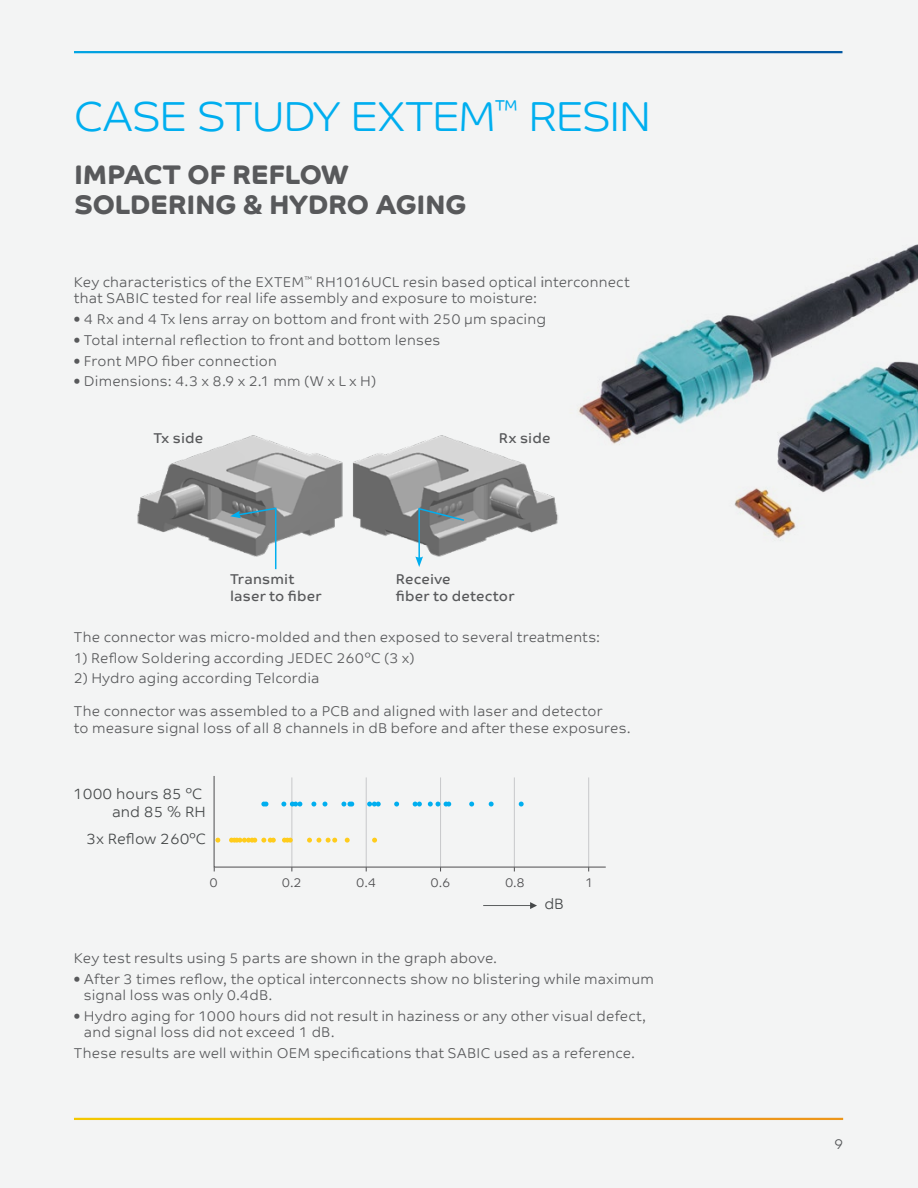
<style>
.page{position:relative;width:918px;height:1188px;background:#f3f4f4}
.page>*{position:absolute;margin:0;border:0;box-sizing:border-box;transform-origin:0 0}
.t1{font:300 42px "SABIC Typeface Headline";color:#00aeef}
.t2{font:700 27px/30px "SABIC Typeface Headline";letter-spacing:.005em;color:#58595b}
.t3{font:300 15px/18px "SABIC Typeface Text";color:#454849;text-align:right}
.t4{font:300 14.25px/16.5px "SABIC Typeface Text";letter-spacing:.01em;color:#58595b}
.t5{font:14.25px/16.5px "SABIC Typeface Text";letter-spacing:.01em;color:#58595b}
.t6{font:300 12.75px "SABIC Typeface Text";color:#4d4d4f}
</style>
<div class="page">
<img style="left:137px;top:435px;width:405px;height:113px">
<svg style="left:415px;top:507px;width:51px;height:60px"></svg>
<svg style="left:230px;top:507px;width:47px;height:63px"></svg>
<img style="left:542px;top:244px;width:376px;height:294px">
<svg style="left:483px;top:902px;width:54px;height:7px"></svg>
<svg style="left:213px;top:776px;width:393px;height:95px"></svg>
<h1 class="t1" style="left:74px;top:92px;width:578px">CASE STUDY EXTEM<sup>™</sup> RESIN</h1>
<h2 class="t2" style="left:74px;top:157px;width:394px">IMPACT OF REFLOW<br>SOLDERING &amp; HYDRO AGING</h2>
<p class="t4" style="left:74px;top:273px;width:557px">Key characteristics of the EXTEM<sup>™</sup> RH1016UCL resin based optical interconnect that SABIC tested for real life assembly and exposure to moisture:</p>
<p class="t4" style="left:74px;top:310px;width:473px">• 4 Rx and 4 Tx lens array on bottom and front with 250 µm spacing</p>
<p class="t4" style="left:74px;top:331px;width:368px">• Total internal reflection to front and bottom lenses</p>
<p class="t4" style="left:74px;top:351px;width:205px">• Front MPO fiber connection</p>
<p class="t4" style="left:74px;top:372px;width:304px">• Dimensions: 4.3 x 8.9 x 2.1 mm (W x L x H)</p>
<p class="t5" style="left:154px;top:430px;width:51px">Tx side</p>
<p class="t5" style="left:230px;top:571px;width:93px">Transmit laser to fiber</p>
<p class="t5" style="left:499px;top:430px;width:53px">Rx side</p>
<p class="t5" style="left:396px;top:571px;width:120px">Receive<br>fiber to detector</p>
<p class="t4" style="left:74px;top:628px;width:528px">The connector was micro-molded and then exposed to several treatments:</p>
<p class="t4" style="left:74px;top:648px;width:342px">1) Reflow Soldering according JEDEC 260°C (3 x)</p>
<p class="t4" style="left:74px;top:669px;width:247px">2) Hydro aging according Telcordia</p>
<p class="t4" style="left:74px;top:702px;width:558px">The connector was assembled to a PCB and aligned with laser and detector<br>to measure signal loss of all 8 channels in dB before and after these exposures.</p>
<p class="t3" style="left:73px;top:784px;width:134px">1000 hours 85 °C and 85 % RH</p>
<p class="t3" style="left:87px;top:828px;width:121px">3x Reflow 260°C</p>
<p class="t6" style="left:210px;top:870px;width:10px">0</p>
<p class="t6" style="left:282px;top:870px;width:21px">0.2</p>
<p class="t6" style="left:356px;top:870px;width:21px">0.4</p>
<p class="t6" style="left:431px;top:870px;width:21px">0.6</p>
<p class="t6" style="left:505px;top:870px;width:21px">0.8</p>
<p class="t6" style="left:585px;top:870px;width:10px">1</p>
<p class="t3" style="left:544px;top:894px;width:21px">dB</p>
<p class="t4" style="left:74px;top:949px;width:425px">Key test results using 5 parts are shown in the graph above.</p>
<p class="t4" style="left:84px;top:969px;width:571px;text-indent:-10px">• After 3 times reflow, the optical interconnects show no blistering while maximum signal loss was only 0.4dB.</p>
<p class="t4" style="left:84px;top:1007px;width:564px;text-indent:-10px">• Hydro aging for 1000 hours did not result in haziness or any other visual defect, and signal loss did not exceed 1 dB.</p>
<p class="t4" style="left:74px;top:1044px;width:563px">These results are well within OEM specifications that SABIC used as a reference.</p>
<p class="t4" style="left:834px;top:1135px;width:11px">9</p>
</div>
